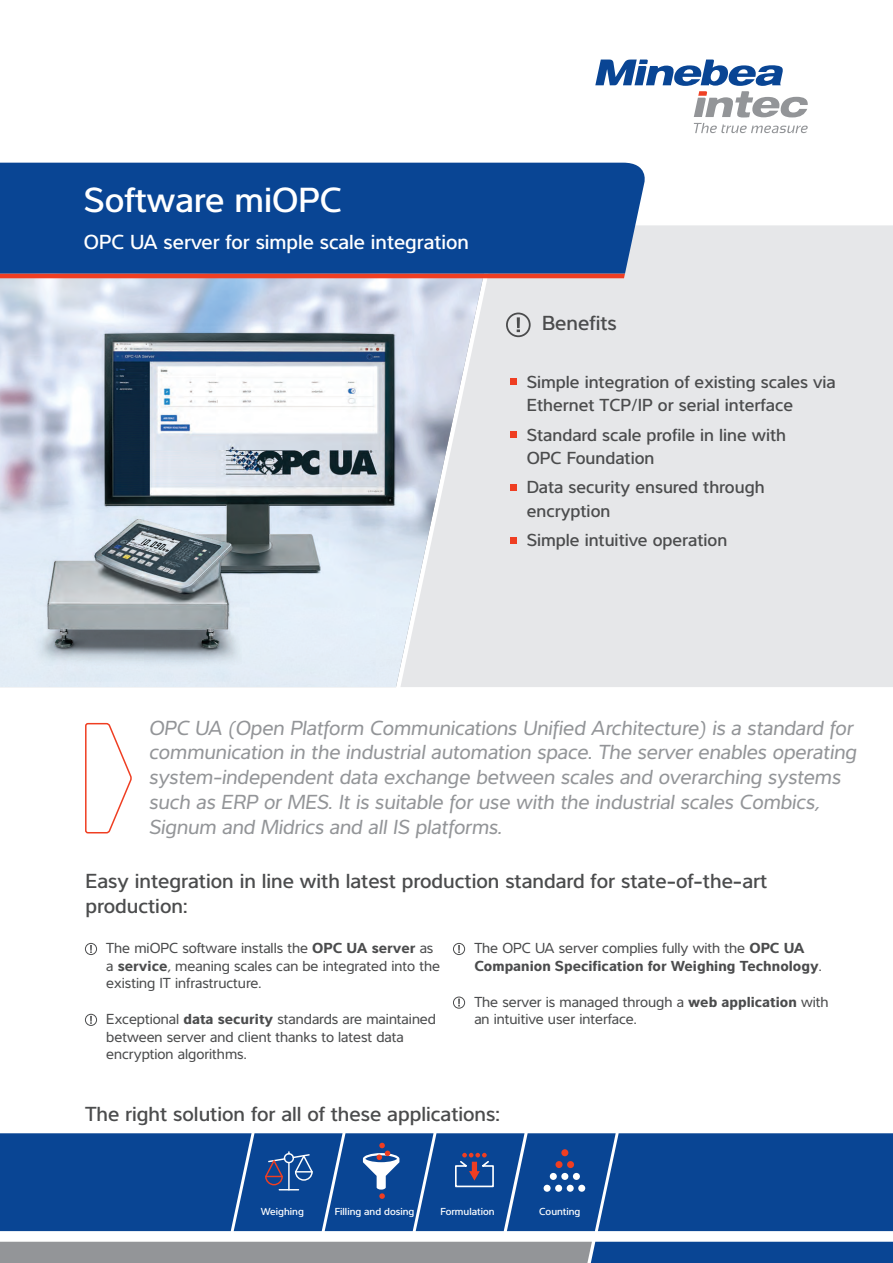
<style>
.page{position:relative;width:893px;height:1263px;background:#fff}
.page>*{position:absolute;margin:0;border:0;box-sizing:border-box;transform-origin:0 0}
.t1{font:500 36px "Interval Pro";color:#fff}
.t2{font:italic 21px/24.8px "Interval Pro";color:#939598}
.t3{font:500 21px/25.5px "Interval Pro";color:#4b4c4d}
.t4{font:500 21px "Interval Pro";color:#fff}
.t5{font:500 18px/23.2px "Interval Pro";color:#4b4c4d}
.t6{font:15px/17.7px "Interval Pro";color:#4b4c4d}
.t7{font:700 15px/18px "Interval Pro";color:#4b4c4d}
.t8{font:500 10.5px "Interval Pro";color:#fff}
.s1{font-weight:700}
.s2{font-weight:400}
</style>
<div class="page">
<svg style="left:595px;top:60px;width:213px;height:57px"></svg>
<svg style="left:694px;top:123px;width:114px;height:10px"></svg>
<svg style="left:400px;top:225px;width:493px;height:462px;background:#e4e6e8"></svg>
<svg style="left:0;top:1242px;width:893px;height:21px;background:#657a97"></svg>
<svg style="left:85px;top:722px;width:47px;height:112px"></svg>
<svg style="left:0;top:273px;width:625px;height:5px;background:#d54637"></svg>
<div style="left:0;top:163px;width:649px;height:110px;background:#094594"></div>
<div style="left:506px;top:313px;width:25px;height:24px;border:2px solid #4b4c4d;border-radius:50%"></div>
<svg style="left:517px;top:317px;width:3px;height:15px"></svg>
<div style="left:510px;top:378px;width:7px;height:6px;background:#ef3e22"></div>
<div style="left:510px;top:431px;width:7px;height:6px;background:#ef3e22"></div>
<div style="left:510px;top:484px;width:7px;height:6px;background:#ef3e22"></div>
<div style="left:510px;top:537px;width:7px;height:6px;background:#ef3e22"></div>
<img style="left:79px;top:323px;width:334px;height:259px">
<img style="left:105px;top:333px;width:289px;height:238px">
<div style="left:85px;top:943px;width:12px;height:12px;border:1px solid #4b4c4d;border-radius:50%"></div>
<svg style="left:90px;top:945px;width:2px;height:8px"></svg>
<div style="left:85px;top:1014px;width:12px;height:12px;border:1px solid #4b4c4d;border-radius:50%"></div>
<svg style="left:90px;top:1016px;width:2px;height:8px"></svg>
<div style="left:453px;top:943px;width:12px;height:12px;border:1px solid #4b4c4d;border-radius:50%"></div>
<svg style="left:458px;top:945px;width:2px;height:8px"></svg>
<div style="left:453px;top:997px;width:12px;height:11px;border:1px solid #4b4c4d;border-radius:50%"></div>
<svg style="left:458px;top:998px;width:2px;height:8px"></svg>
<img style="left:19px;top:430px;width:239px;height:258px">
<div style="left:0;top:1133px;width:893px;height:98px;background:#094594"></div>
<div style="left:544px;top:1185px;width:7px;height:7px;background:#fff;border-radius:50%"></div>
<div style="left:555px;top:1185px;width:7px;height:7px;background:#fff;border-radius:50%"></div>
<div style="left:567px;top:1185px;width:7px;height:7px;background:#fff;border-radius:50%"></div>
<div style="left:578px;top:1185px;width:7px;height:7px;background:#fff;border-radius:50%"></div>
<div style="left:550px;top:1173px;width:7px;height:7px;background:#fff;border-radius:50%"></div>
<div style="left:561px;top:1173px;width:7px;height:7px;background:#fff;border-radius:50%"></div>
<div style="left:573px;top:1173px;width:7px;height:7px;background:#fff;border-radius:50%"></div>
<div style="left:555px;top:1161px;width:7px;height:7px;background:#ef3e22;border-radius:50%"></div>
<div style="left:567px;top:1161px;width:7px;height:7px;background:#ef3e22;border-radius:50%"></div>
<div style="left:561px;top:1149px;width:7px;height:7px;background:#ef3e22;border-radius:50%"></div>
<h1 class="t1" style="left:84px;top:172px;width:260px">Software miOPC</h1>
<p class="t4" style="left:84px;top:225px;width:387px">OPC UA server for simple scale integration</p>
<p class="t3" style="left:542px;top:308px;width:76px">Benefits</p>
<p class="t5" style="left:527px;top:368px;width:310px">Simple integration of existing scales via<br>Ethernet TCP/IP or serial interface</p>
<p class="t5" style="left:527px;top:421px;width:261px">Standard scale profile in line with<br>OPC Foundation</p>
<p class="t5" style="left:527px;top:474px;width:239px">Data security ensured through encryption</p>
<p class="t5" style="left:527px;top:527px;width:202px">Simple intuitive operation</p>
<p class="t2" style="left:149px;top:714px;width:709px">OPC UA (Open Platform Communications Unified Architecture) is a standard for communication in the industrial automation space. The server enables operating system-independent data exchange between scales and overarching systems such as ERP or MES. It is suitable for use with the industrial scales Combics, Signum and Midrics and all IS platforms.</p>
<p class="t3" style="left:85px;top:865px;width:683px">Easy integration in line with latest production standard for state-of-the-art production:</p>
<p class="t6" style="left:106px;top:939px;width:335px">The miOPC software installs the <span class="s1">OPC UA server</span> as a <span class="s1">service</span>, meaning scales can be integrated into the existing IT infrastructure.</p>
<p class="t6" style="left:106px;top:1009px;width:331px">Exceptional <span class="s1">data security</span> standards are maintained between server and client thanks to latest data encryption algorithms.</p>
<p class="t7" style="left:474px;top:937px;width:349px"><span class="s2">The OPC UA server complies fully with the</span> OPC UA<br>Companion Specification for Weighing Technology<span class="s2">.</span></p>
<p class="t6" style="left:474px;top:992px;width:356px">The server is managed through a <span class="s1">web application</span> with an intuitive user interface.</p>
<p class="t3" style="left:85px;top:1098px;width:416px">The right solution for all of these applications:</p>
<p class="t8" style="left:261px;top:1203px;width:44px">Weighing</p>
<p class="t8" style="left:335px;top:1203px;width:81px">Filling and dosing</p>
<p class="t8" style="left:440px;top:1203px;width:56px">Formulation</p>
<p class="t8" style="left:539px;top:1203px;width:43px">Counting</p>
</div>
